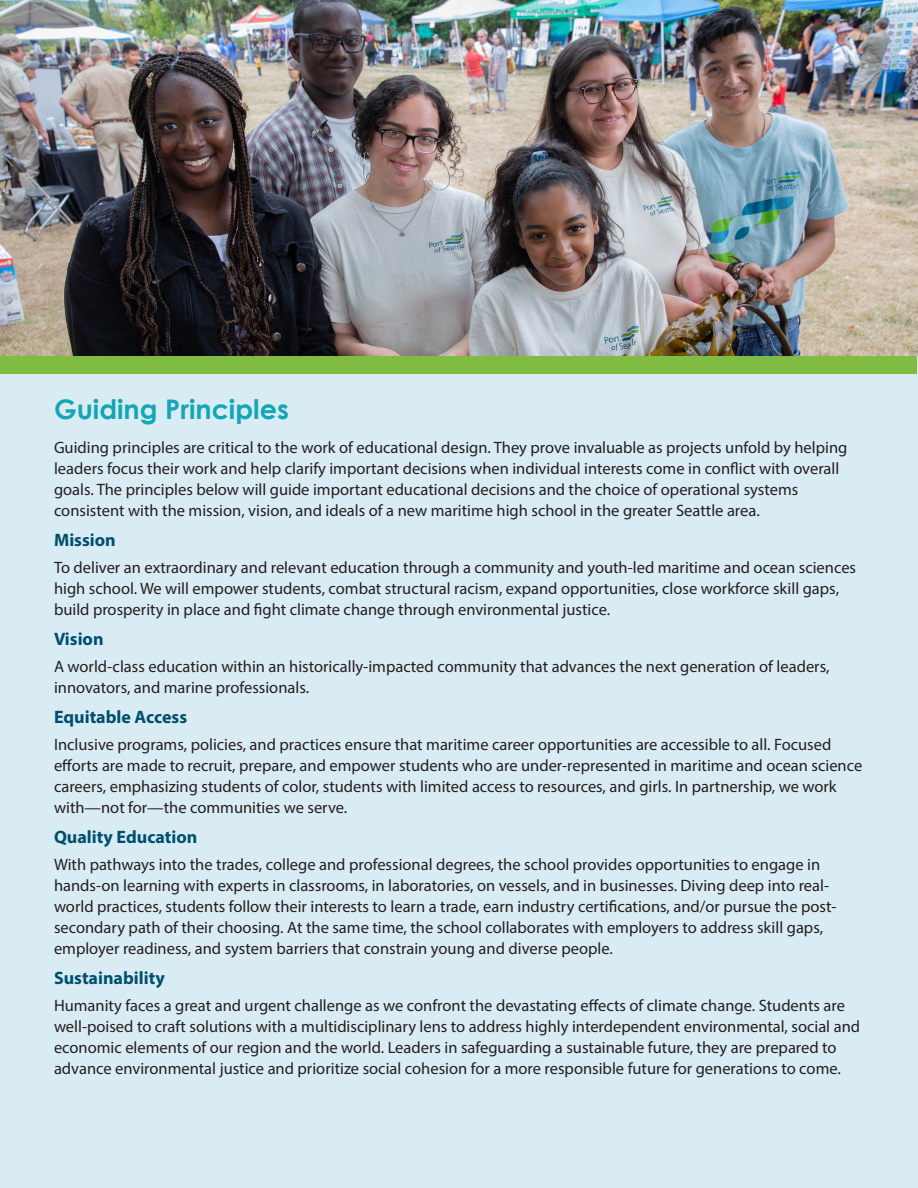
<style>
.page{position:relative;width:918px;height:1188px;background:#daecf3}
.page>*{position:absolute;margin:0;border:0;box-sizing:border-box;transform-origin:0 0}
.t1{font:700 27px "Century Gothic";color:#13a6b6}
.t2{font:700 18px "Myriad Pro";color:#004f6f}
.t3{font:16.5px/21px "Myriad Pro";color:#231f20}
</style>
<div class="page">
<div style="left:1px;top:353px;width:916px;height:20px;background:#7fbc41"></div>
<img style="left:0;top:0;width:918px;height:355px">
<p class="t1" style="left:54px;top:389px;width:236px">Guiding Principles</p>
<p class="t3" style="left:54px;top:437px;width:795px">Guiding principles are critical to the work of educational design. They prove invaluable as projects unfold by helping leaders focus their work and help clarify important decisions when individual interests come in conflict with overall goals. The principles below will guide important educational decisions and the choice of operational systems consistent with the mission, vision, and ideals of a new maritime high school in the greater Seattle area.</p>
<p class="t2" style="left:54px;top:528px;width:63px">Mission</p>
<p class="t3" style="left:54px;top:557px;width:804px">To deliver an extraordinary and relevant education through a community and youth-led maritime and ocean sciences high school. We will empower students, combat structural racism, expand opportunities, close workforce skill gaps, build prosperity in place and fight climate change through environmental justice.</p>
<p class="t2" style="left:54px;top:627px;width:51px">Vision</p>
<p class="t3" style="left:54px;top:656px;width:777px">A world-class education within an historically-impacted community that advances the next generation of leaders, innovators, and marine professionals.</p>
<p class="t2" style="left:54px;top:705px;width:135px">Equitable Access</p>
<p class="t3" style="left:54px;top:734px;width:810px">Inclusive programs, policies, and practices ensure that maritime career opportunities are accessible to all. Focused efforts are made to recruit, prepare, and empower students who are under-represented in maritime and ocean science careers, emphasizing students of color, students with limited access to resources, and girls. In partnership, we work with—not for—the communities we serve.</p>
<p class="t2" style="left:54px;top:825px;width:145px">Quality Education</p>
<p class="t3" style="left:54px;top:854px;width:784px">With pathways into the trades, college and professional degrees, the school provides opportunities to engage in hands-on learning with experts in classrooms, in laboratories, on vessels, and in businesses. Diving deep into real&shy;world practices, students follow their interests to learn a trade, earn industry certifications, and/or pursue the post&shy;secondary path of their choosing. At the same time, the school collaborates with employers to address skill gaps, employer readiness, and system barriers that constrain young and diverse people.</p>
<p class="t2" style="left:54px;top:966px;width:112px">Sustainability</p>
<p class="t3" style="left:54px;top:995px;width:808px">Humanity faces a great and urgent challenge as we confront the devastating effects of climate change. Students are well-poised to craft solutions with a multidisciplinary lens to address highly interdependent environmental, social and economic elements of our region and the world. Leaders in safeguarding a sustainable future, they are prepared to advance environmental justice and prioritize social cohesion for a more responsible future for generations to come.</p>
</div>
